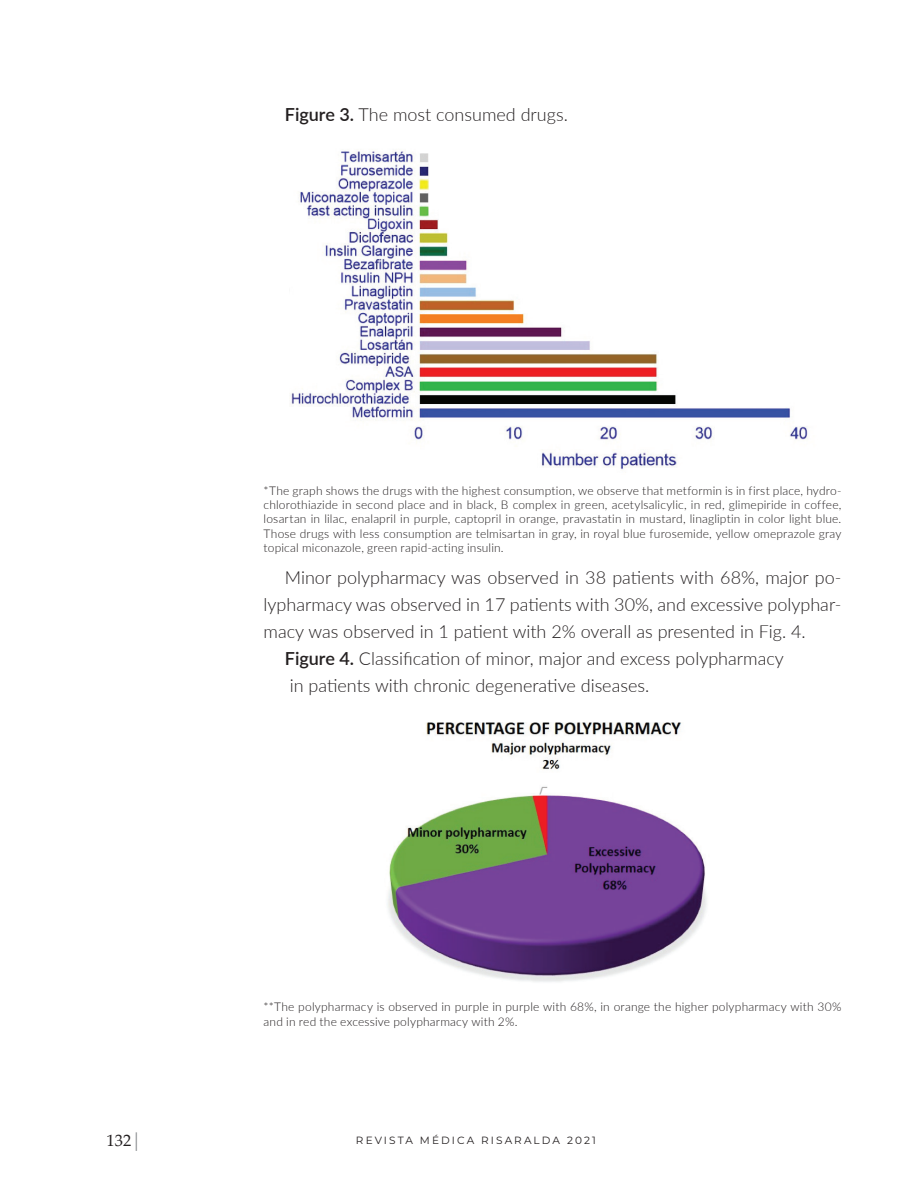
<style>
.page{position:relative;width:918px;height:1188px;background:#fff}
.page>*{position:absolute;margin:0;border:0;box-sizing:border-box;transform-origin:0 0}
.t1{font:300 18px "Lato";color:#231f20}
.t2{font:16.5px "Palatino Linotype";color:#231f20}
.t3{font:300 12px/14.4px "Lato";letter-spacing:.015em;color:#231f20;text-align:justify}
.t4{font:10.5px "Montserrat";letter-spacing:.2em;color:#231f20}
.s1{font-weight:600}
.s2{color:#808285}
</style>
<div class="page">
<img style="left:291px;top:151px;width:517px;height:319px">
<img style="left:387px;top:722px;width:320px;height:260px">
<h1 class="t1" style="left:285px;top:102px;width:285px"><span class="s1">Figure 3.</span> The most consumed drugs.</h1>
<p class="t3" style="left:264px;top:483px;width:579px">*The graph shows the drugs with the highest consumption, we observe that metformin is in first place, hydro&shy;chlorothiazide in second place and in black, B complex in green, acetylsalicylic, in red, glimepiride in coffee, losartan in lilac, enalapril in purple, captopril in orange, pravastatin in mustard, linagliptin in color light blue.<br>Those drugs with less consumption are telmisartan in gray, in royal blue furosemide, yellow omeprazole gray topical miconazole, green rapid-acting insulin.</p>
<h1 class="t1" style="left:285px;top:565px;width:558px">Minor polypharmacy was observed in 38 patients with 68%, major po-</h1>
<h1 class="t1" style="left:264px;top:592px;width:579px">lypharmacy was observed in 17 patients with 30%, and excessive polyphar-</h1>
<h1 class="t1" style="left:264px;top:619px;width:544px">macy was observed in 1 patient with 2% overall as presented in Fig. 4.</h1>
<h1 class="t1" style="left:285px;top:646px;width:501px"><span class="s1">Figure 4.</span> Classification of minor, major and excess polypharmacy</h1>
<h1 class="t1" style="left:290px;top:673px;width:361px">in patients with chronic degenerative diseases.</h1>
<p class="t3" style="left:264px;top:1000px;width:579px">**The polypharmacy is observed in purple in purple with 68%, in orange the higher polypharmacy with 30% and in red the excessive polypharmacy with 2%.</p>
<h2 class="t2" style="left:107px;top:1128px;width:36px">132<span class="s2">⏐</span></h2>
<p class="t4" style="left:356px;top:1133px;width:241px">REVISTA MÉDICA RISARALDA 2021</p>
</div>
